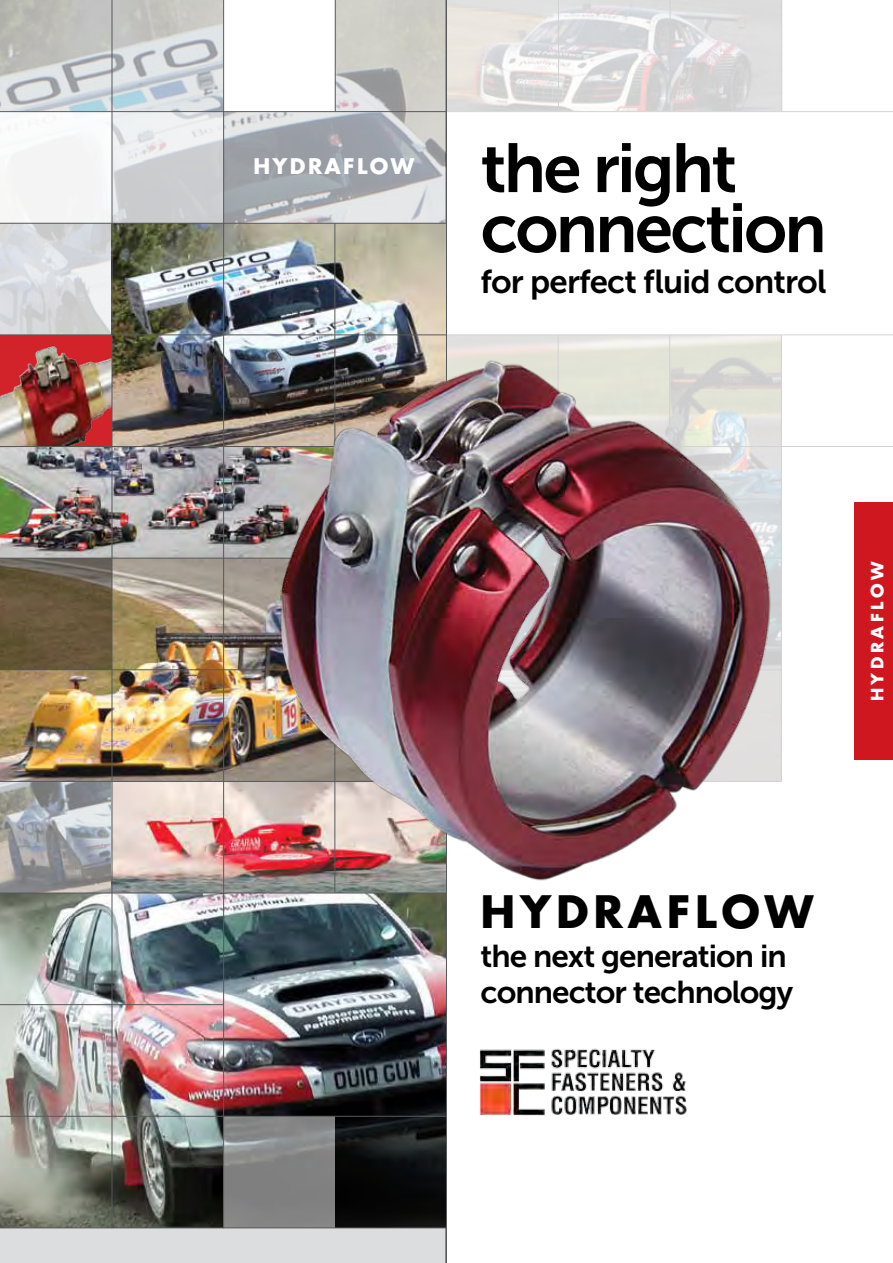
<style>
.page{position:relative;width:893px;height:1263px;background:#fff}
.page>*{position:absolute;margin:0;border:0;box-sizing:border-box;transform-origin:0 0}
.t1{font:69px/60px "Museo Sans 700";letter-spacing:-.04em;color:#000}
.t2{font:700 43.5px "Futura";letter-spacing:.11em;color:#000}
.t3{font:33px "Museo Sans 700";letter-spacing:-.025em;color:#000}
.t4{font:31.5px/36px "Museo Sans 700";letter-spacing:-.03em;color:#000}
.t5{font:700 21px "Futura";letter-spacing:.11em;color:#fff}
.t6{font:700 16.5px "Futura";letter-spacing:.21em;color:#fff}
</style>
<div class="page">
<img style="left:447px;top:0;width:334px;height:111px">
<div style="left:0;top:1228px;width:446px;height:35px;background:#dcddde"></div>
<img style="left:0;top:0;width:446px;height:223px">
<svg style="left:0;top:112px;width:223px;height:222px;background:#d8d9dc"></svg>
<img style="left:0;top:782px;width:446px;height:445px">
<svg style="left:0;top:894px;width:112px;height:110px;background:#a2aca8"></svg>
<div style="left:0;top:112px;width:112px;height:111px;background:#f5f5f5"></div>
<div style="left:223px;top:0;width:112px;height:112px;background:#fff"></div>
<img style="left:0;top:447px;width:246px;height:111px">
<img style="left:113px;top:224px;width:333px;height:222px">
<img style="left:0;top:335px;width:112px;height:111px">
<img style="left:0;top:559px;width:246px;height:222px">
<hr style="left:0;top:781px;width:446px;height:1px;background:#58595b">
<div style="left:855px;top:503px;width:38px;height:257px;background:#ce171e"></div>
<hr style="left:446px;top:334px;width:447px;height:1px;background:#d1d3d4">
<hr style="left:446px;top:446px;width:447px;height:1px;background:#d1d3d4">
<hr style="left:558px;top:335px;width:1px;height:111px;background:#d1d3d4">
<hr style="left:669px;top:335px;width:1px;height:111px;background:#d1d3d4">
<hr style="left:781px;top:335px;width:1px;height:446px;background:#d1d3d4">
<svg style="left:0;top:559px;width:112px;height:110px;background:#675840"></svg>
<svg style="left:224px;top:1117px;width:111px;height:110px;background:#848585"></svg>
<svg style="left:335px;top:1117px;width:111px;height:110px;background:#0d0e0f"></svg>
<img style="left:479px;top:1048px;width:208px;height:68px">
<hr style="left:446px;top:111px;width:447px;height:1px;background:#d1d3d4">
<hr style="left:112px;top:0;width:1px;height:1228px;background:#58595b">
<hr style="left:223px;top:0;width:1px;height:1228px;background:#58595b">
<hr style="left:335px;top:0;width:1px;height:111px;background:#58595b">
<hr style="left:334px;top:223px;width:1px;height:670px;background:#58595b">
<hr style="left:446px;top:0;width:1px;height:1263px;background:#58595b">
<hr style="left:558px;top:0;width:1px;height:112px;background:#d1d3d4">
<hr style="left:670px;top:0;width:1px;height:112px;background:#d1d3d4">
<hr style="left:781px;top:0;width:1px;height:112px;background:#d1d3d4">
<hr style="left:0;top:111px;width:446px;height:1px;background:#58595b">
<hr style="left:0;top:223px;width:446px;height:1px;background:#58595b">
<hr style="left:0;top:334px;width:446px;height:1px;background:#58595b">
<hr style="left:0;top:446px;width:446px;height:1px;background:#58595b">
<hr style="left:0;top:558px;width:446px;height:1px;background:#58595b">
<hr style="left:0;top:669px;width:335px;height:1px;background:#58595b">
<hr style="left:0;top:893px;width:446px;height:1px;background:#58595b">
<hr style="left:0;top:1004px;width:223px;height:1px;background:#58595b">
<hr style="left:0;top:1116px;width:446px;height:1px;background:#58595b">
<hr style="left:0;top:1227px;width:446px;height:1px;background:#58595b">
<img style="left:246px;top:342px;width:536px;height:548px">
<p class="t5" style="left:253px;top:152px;width:162px">HYDRAFLOW</p>
<h1 class="t1" style="left:480px;top:138px;width:348px">the right connection</h1>
<p class="t3" style="left:480px;top:263px;width:347px">for perfect fluid control</p>
<p class="t6" style="left:866px;top:701px;width:141px;rotate:-90deg">HYDRAFLOW</p>
<h2 class="t2" style="left:480px;top:881px;width:334px">HYDRAFLOW</h2>
<p class="t4" style="left:480px;top:938px;width:314px">the next generation in connector technology</p>
</div>
